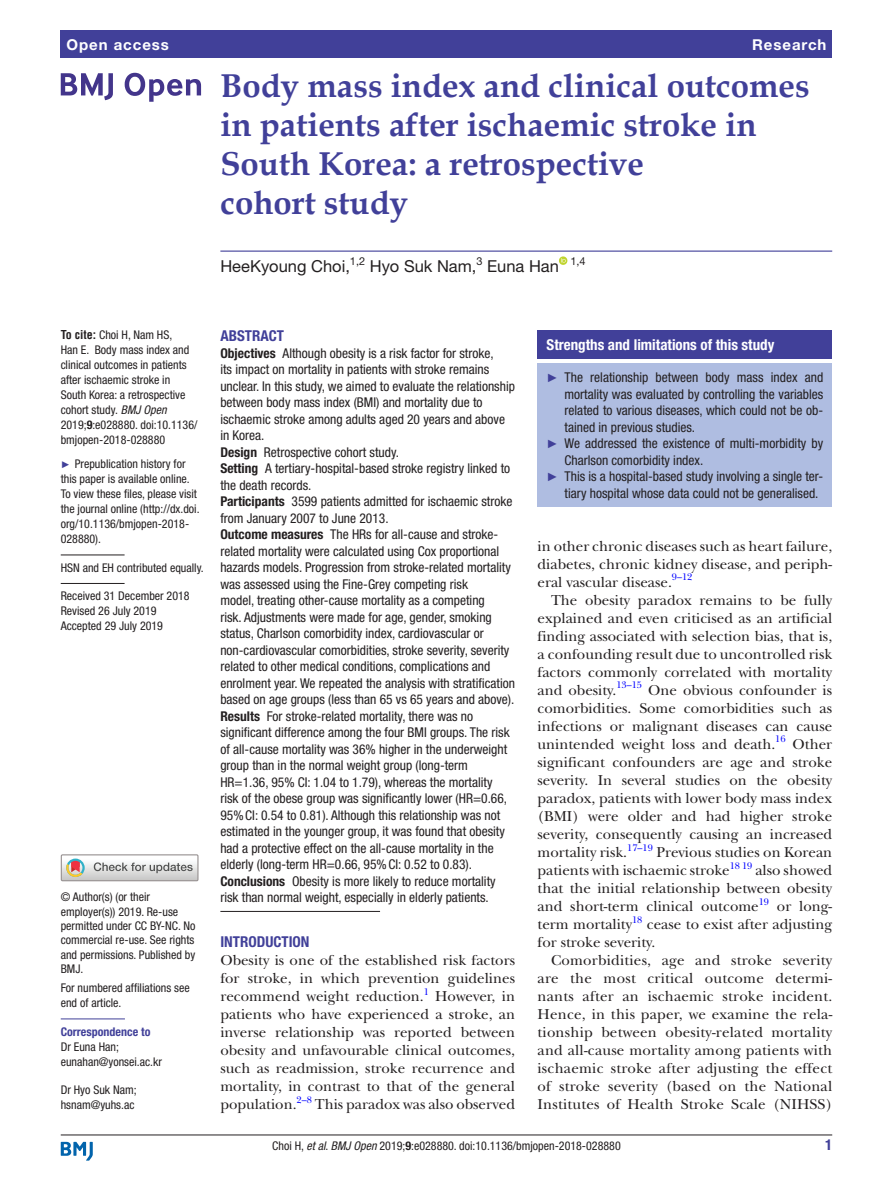
<style>
.page{position:relative;width:893px;height:1191px;background:#fff}
.page>*{position:absolute;margin:0;border:0;box-sizing:border-box;transform-origin:0 0}
.t1{font:700 33px/39px "Book Antiqua";color:#414099}
.t2{font:16.5px "Helvetica Neue LT Std";color:#231f20}
.t3{font:15px/18px "New Baskerville";color:#231f20;text-align:justify}
.t4{font:700 condensed 15px "Helvetica Neue LT Std";color:#fff}
.t5{font:700 condensed 15px "Helvetica Neue LT Std";color:#414099}
.t6{font:700 15px "Helvetica Neue LT Std";letter-spacing:.065em;color:#fff}
.t7{font:condensed 13.5px/16.5px "Helvetica Neue LT Std";color:#231f20}
.t8{font:condensed 12px/15px "Helvetica Neue LT Std";color:#231f20}
.t9{font:700 condensed 12px "Helvetica Neue LT Std";color:#414099}
.t10{font:10.95px "Helvetica Neue LT Std";color:#231f20}
.t11{font:9.9px "New Baskerville";color:#00f}
.s1{font-family:"Helvetica LT Std";font-weight:700}
.s2{font-style:italic}
.s3{font-weight:700}
.s4{font-family:"Arial";font-stretch:normal;font-size:9.75px;color:#414099}
.s5{font-family:"Arial";font-stretch:normal;font-size:12px;color:#414099}
</style>
<div class="page">
<hr style="left:61px;top:1134px;width:771px;height:1px;background:#231f20">
<svg style="left:61px;top:1141px;width:32px;height:19px"></svg>
<div style="left:61px;top:31px;width:771px;height:27px;background:#414099"></div>
<hr style="left:220px;top:250px;width:612px;height:2px;background:#414099">
<svg style="left:559px;top:256px;width:8px;height:9px"></svg>
<hr style="left:61px;top:554px;width:64px;height:1px;background:#231f20">
<hr style="left:61px;top:583px;width:64px;height:1px;background:#231f20">
<hr style="left:61px;top:1018px;width:64px;height:1px;background:#414099">
<svg style="left:61px;top:73px;width:52px;height:27px"></svg>
<svg style="left:125px;top:73px;width:76px;height:29px"></svg>
<div style="left:61px;top:854px;width:138px;height:27px;border:1px solid #969090"></div>
<svg style="left:61px;top:855px;width:137px;height:25px"></svg>
<hr style="left:220px;top:911px;width:160px;height:1px;background:#231f20">
<div style="left:538px;top:331px;width:294px;height:28px;background:#414099"></div>
<div style="left:538px;top:363px;width:294px;height:143px;background:#afbde1"></div>
<p class="t6" style="left:66px;top:35px;width:104px">Open access</p>
<p class="t6" style="left:752px;top:35px;width:76px">Research</p>
<h1 class="t1" style="left:220px;top:66px;width:591px">Body mass index and clinical outcomes in patients after ischaemic stroke in<br>South Korea: a retrospective<br>cohort study</h1>
<p class="t2" style="left:220px;top:257px;width:131px">HeeKyoung Choi,</p>
<p class="t10" style="left:350px;top:254px;width:17px">1,2</p>
<p class="t2" style="left:370px;top:257px;width:108px">Hyo Suk Nam,</p>
<p class="t10" style="left:476px;top:254px;width:8px">3</p>
<p class="t2" style="left:487px;top:257px;width:73px">Euna Han</p>
<p class="t10" style="left:570px;top:254px;width:17px">1,4</p>
<p class="t8" style="left:61px;top:327px;width:138px"><span class="s1">To cite:</span> Choi H, Nam HS,<br>Han E. Body mass index and clinical outcomes in patients after ischaemic stroke in<br>South Korea: a retrospective cohort study. <span class="s2">BMJ Open<br></span>2019;<span class="s3">9</span>:e028880. doi:10.1136/ bmjopen-2018-028880</p>
<p class="t8" style="left:61px;top:456px;width:140px"><span class="s4">►</span> Prepublication history for this paper is available online.<br>To view these files, please visit the journal online (http://dx.doi. org/10.1136/bmjopen-2018-<br>028880).</p>
<p class="t8" style="left:61px;top:560px;width:145px">HSN and EH contributed equally.</p>
<p class="t8" style="left:61px;top:588px;width:130px">Received 31 December 2018<br>Revised 26 July 2019<br>Accepted 29 July 2019</p>
<p class="t8" style="left:61px;top:889px;width:136px;line-height:14.4px">© Author(s) (or their employer(s)) 2019. Re-use permitted under CC BY-NC. No commercial re-use. See rights and permissions. Published by<br>BMJ.</p>
<p class="t8" style="left:61px;top:980px;width:130px">For numbered affiliations see end of article.</p>
<p class="t9" style="left:61px;top:1024px;width:91px">Correspondence to</p>
<p class="t8" style="left:61px;top:1039px;width:103px">Dr Euna Han; eunahan@yonsei.ac.kr</p>
<p class="t8" style="left:61px;top:1082px;width:77px">Dr Hyo Suk Nam; hsnam@yuhs.ac</p>
<p class="t5" style="left:220px;top:327px;width:65px">ABSTRACT</p>
<p class="t7" style="left:220px;top:345px;width:296px"><span class="s3">Objectives</span> Although obesity is a risk factor for stroke,<br>its impact on mortality in patients with stroke remains unclear. In this study, we aimed to evaluate the relationship between body mass index (BMI) and mortality due to ischaemic stroke among adults aged 20 years and above in Korea.<br><span class="s3">Design</span> Retrospective cohort study.<br><span class="s3">Setting</span> A tertiary-hospital-based stroke registry linked to the death records.<br><span class="s3">Participants</span> 3599 patients admitted for ischaemic stroke from January 2007 to June 2013.<br><span class="s3">Outcome measures</span> The HRs for all-cause and stroke&shy;related mortality were calculated using Cox proportional hazards models. Progression from stroke-related mortality was assessed using the Fine-Grey competing risk<br>model, treating other-cause mortality as a competing<br>risk. Adjustments were made for age, gender, smoking status, Charlson comorbidity index, cardiovascular or non-cardiovascular comorbidities, stroke severity, severity related to other medical conditions, complications and enrolment year. We repeated the analysis with stratification based on age groups (less than 65 vs 65 years and above).<br><span class="s3">Results</span> For stroke-related mortality, there was no significant difference among the four BMI groups. The risk of all-cause mortality was 36% higher in the underweight group than in the normal weight group (long-term HR=1.36, 95% CI: 1.04 to 1.79), whereas the mortality<br>risk of the obese group was significantly lower (HR=0.66, 95%CI: 0.54 to 0.81). Although this relationship was not estimated in the younger group, it was found that obesity had a protective effect on the all-cause mortality in the elderly (long-term HR=0.66, 95%CI: 0.52 to 0.83).<br><span class="s3">Conclusions</span> Obesity is more likely to reduce mortality risk than normal weight, especially in elderly patients.</p>
<p class="t5" style="left:220px;top:933px;width:22px">Introd</p>
<p class="t5" style="left:265px;top:933px;width:16px">uctio</p>
<p class="t5" style="left:301px;top:933px;width:10px">n</p>
<p class="t3" style="left:220px;top:951px;width:296px">Obesity is one of the established risk factors for stroke, in which prevention guidelines recommend weight reduction.<sup>1</sup> However, in patients who have experienced a stroke, an inverse relationship was reported between obesity and unfavourable clinical outcomes, such as readmission, stroke recurrence and mortality, in contrast to that of the general population.<sup>2–8</sup> This paradox was also observed</p>
<p class="t4" style="left:547px;top:336px;width:229px">Strengths and limitations of this study</p>
<p class="t7" style="left:547px;top:369px;width:278px"><span class="s5">►</span> The relationship between body mass index and</p>
<p class="t7" style="left:565px;top:385px;width:260px">mortality was evaluated by controlling the variables</p>
<p class="t7" style="left:565px;top:402px;width:260px">related to various diseases, which could not be ob-</p>
<p class="t7" style="left:565px;top:418px;width:132px">tained in previous studies.</p>
<p class="t7" style="left:547px;top:435px;width:278px"><span class="s5">►</span> We addressed the existence of multi-morbidity by</p>
<p class="t7" style="left:565px;top:451px;width:140px">Charlson comorbidity index.</p>
<p class="t7" style="left:547px;top:468px;width:278px"><span class="s5">►</span> This is a hospital-based study involving a single ter-</p>
<p class="t7" style="left:565px;top:484px;width:255px">tiary hospital whose data could not be generalised.</p>
<p class="t3" style="left:538px;top:537px;width:296px">in other chronic diseases such as heart failure, diabetes, chronic kidney disease, and periph&shy;eral vascular disease.<sup>9–12</sup></p>
<p class="t3" style="left:538px;top:591px;width:296px;text-indent:14px">The obesity paradox remains to be fully explained and even criticised as an artificial finding associated with selection bias, that is, a confounding result due to uncontrolled risk factors commonly correlated with mortality and obesity.</p>
<p class="t11" style="left:616px;top:679px;width:27px">13–15</p>
<p class="t3" style="left:538px;top:681px;width:296px;text-indent:111px">One obvious confounder is comorbidities. Some comorbidities such as infections or malignant diseases can cause unintended weight loss and death.</p>
<p class="t11" style="left:775px;top:733px;width:12px">16</p>
<p class="t3" style="left:538px;top:735px;width:296px;text-indent:255px">Other significant confounders are age and stroke severity. In several studies on the obesity paradox, patients with lower body mass index (BMI) were older and had higher stroke severity, consequently causing an increased mortality risk.</p>
<p class="t11" style="left:627px;top:841px;width:27px">17–19</p>
<p class="t3" style="left:538px;top:843px;width:296px;text-indent:119px">Previous studies on Korean patients with ischaemic stroke</p>
<p class="t11" style="left:730px;top:859px;width:24px">18 19</p>
<p class="t3" style="left:538px;top:861px;width:296px;text-indent:218px">also showed that the initial relationship between obesity and short-term clinical outcome</p>
<p class="t11" style="left:759px;top:895px;width:12px">19</p>
<p class="t3" style="left:777px;top:897px;width:57px">or long-</p>
<p class="t3" style="left:538px;top:915px;width:96px">term mortality</p>
<p class="t11" style="left:632px;top:913px;width:12px">18</p>
<p class="t3" style="left:538px;top:915px;width:296px;text-indent:109px">cease to exist after adjusting for stroke severity.</p>
<p class="t3" style="left:538px;top:951px;width:296px;text-indent:14px">Comorbidities, age and stroke severity are the most critical outcome determi&shy;nants after an ischaemic stroke incident.<br>Hence, in this paper, we examine the rela&shy;tionship between obesity-related mortality and all-cause mortality among patients with ischaemic stroke after adjusting the effect of stroke severity (based on the National Institutes of Health Stroke Scale (NIHSS)</p>
<p class="t8" style="left:272px;top:1137px;width:350px">Choi H, <span class="s2">et al</span>. <span class="s2">BMJ Open</span> 2019;<span class="s3">9</span>:e028880. doi:10.1136/bmjopen-2018-028880</p>
<p class="t5" style="left:825px;top:1135px;width:9px">1</p>
</div>
